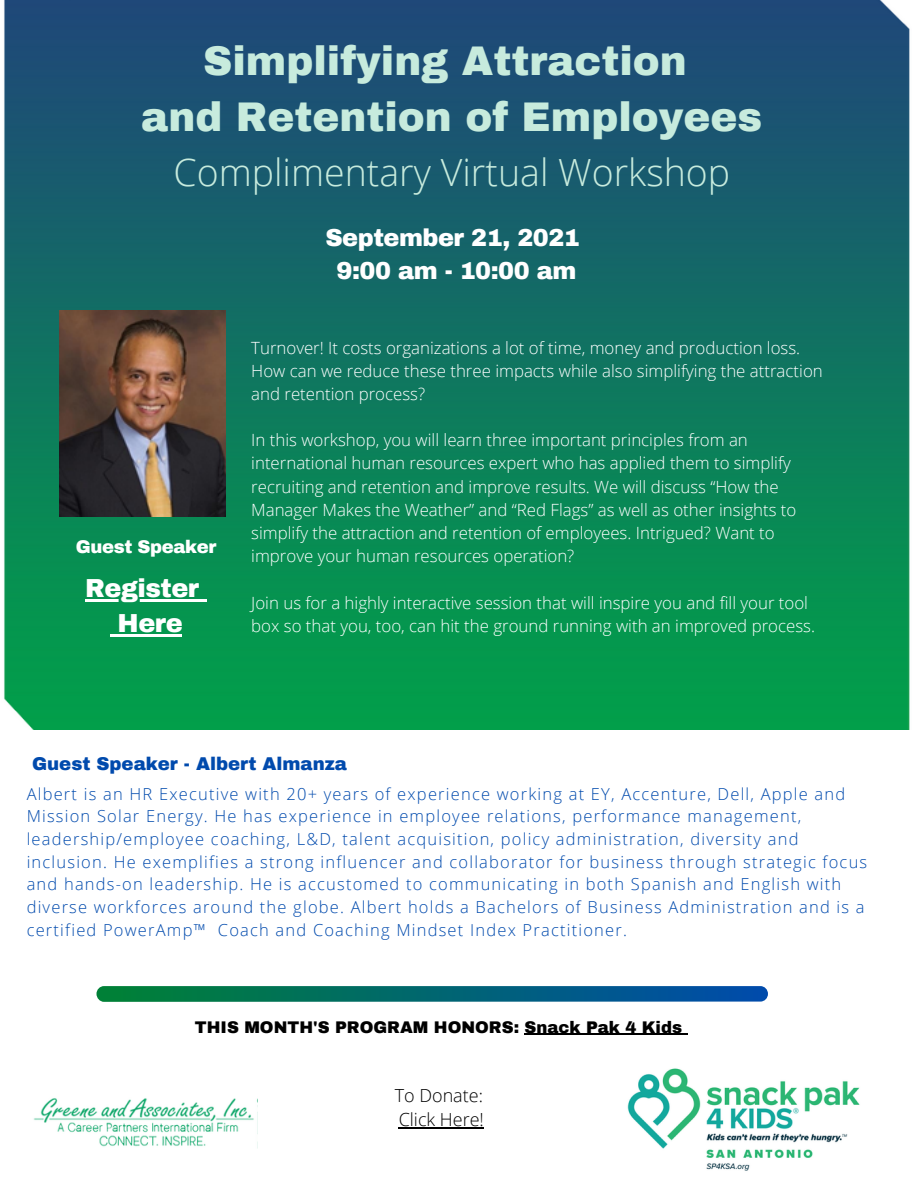
<style>
.page{position:relative;width:918px;height:1188px;background:#fff}
.page>*{position:absolute;margin:0;border:0;box-sizing:border-box;transform-origin:0 0}
.t1{font:900 40.5px "Archivo";color:#c7ebdd}
.t2{font:300 37.5px "Open Sans";color:#c7ebdd}
.t3{font:900 25.5px "Archivo";letter-spacing:-.02em;color:#fff}
.t4{font:900 24px "Archivo";letter-spacing:-.02em;color:#fff}
.t5{font:900 18.15px "Archivo";color:#004aad}
.t6{font:300 18px "Open Sans";color:#000}
.t7{font:900 18px "Archivo";letter-spacing:-.02em;color:#fff}
.t8{font:300 16.8px/23.2px "Open Sans";color:#fff}
.t9{font:300 16.5px/22.6px "Open Sans";letter-spacing:.075em;color:#004aad}
.t10{font:900 16.5px "Archivo";color:#000}
</style>
<div class="page">
<img style="left:4px;top:0;width:906px;height:1148px">
<div style="left:32px;top:785px;width:854px;height:167px;background:#fff"></div>
<div style="left:27px;top:730px;width:890px;height:138px;background:#fff"></div>
<img style="left:32px;top:1096px;width:225px;height:52px">
<div style="left:96px;top:986px;width:672px;height:16px;background:linear-gradient(to right,#008234,#004bac);border-radius:8px"></div>
<img style="left:60px;top:310px;width:165px;height:207px">
<img style="left:595px;top:1053px;width:294px;height:118px">
<hr style="left:399px;top:1127px;width:85px;height:2px;background:#000">
<hr style="left:525px;top:1034px;width:157px;height:1px;background:#000">
<hr style="left:85px;top:599px;width:114px;height:2px;background:#fff">
<svg style="left:199px;top:599px;width:8px;height:2px"></svg>
<svg style="left:110px;top:634px;width:8px;height:2px"></svg>
<hr style="left:118px;top:634px;width:64px;height:2px;background:#fff">
<p class="t1" style="left:203px;top:39px;width:485px">Simplifying Attraction</p>
<p class="t1" style="left:141px;top:96px;width:623px">and Retention of Employees</p>
<p class="t2" style="left:173px;top:146px;width:558px">Complimentary Virtual Workshop</p>
<p class="t7" style="left:76px;top:537px;width:142px">Guest Speaker</p>
<p class="t3" style="left:85px;top:574px;width:115px">Register</p>
<p class="t3" style="left:118px;top:609px;width:67px">Here</p>
<p class="t4" style="left:325px;top:225px;width:256px">September 21, 2021</p>
<p class="t4" style="left:337px;top:258px;width:241px">9:00 am - 10:00 am</p>
<p class="t8" style="left:251px;top:335px;width:551px">Turnover! It costs organizations a lot of time, money and production loss.</p>
<p class="t8" style="left:251px;top:359px;width:573px">How can we reduce these three impacts while also simplifying the attraction and retention process?</p>
<p class="t8" style="left:251px;top:428px;width:547px">In this workshop, you will learn three important principles from an international human resources expert who has applied them to simplify recruiting and retention and improve results. We will discuss “How the Manager Makes the Weather” and “Red Flags” as well as other insights to simplify the attraction and retention of employees. Intrigued? Want to improve your human resources operation?</p>
<p class="t8" style="left:251px;top:590px;width:565px">Join us for a highly interactive session that will inspire you and fill your tool box so that you, too, can hit the ground running with an improved process.</p>
<p class="t5" style="left:32px;top:754px;width:316px">Guest Speaker - Albert Almanza</p>
<p class="t9" style="left:27px;top:782px;width:842px">Albert is an HR Executive with 20+ years of experience working at EY, Accenture, Dell, Apple and Mission Solar Energy. He has experience in employee relations, performance management, leadership/employee coaching, L&amp;D, talent acquisition, policy administration, diversity and inclusion. He exemplifies a strong influencer and collaborator for business through strategic focus and hands-on leadership. He is accustomed to communicating in both Spanish and English with diverse workforces around the globe. Albert holds a Bachelors of Business Administration and is a certified PowerAmp™ Coach and Coaching Mindset Index Practitioner.</p>
<p class="t10" style="left:195px;top:1018px;width:489px">THIS MONTH'S PROGRAM HONORS: Snack Pak 4 Kids</p>
<p class="t6" style="left:395px;top:1082px;width:90px">To Donate:</p>
<p class="t6" style="left:399px;top:1107px;width:87px">Click Here!</p>
</div>
